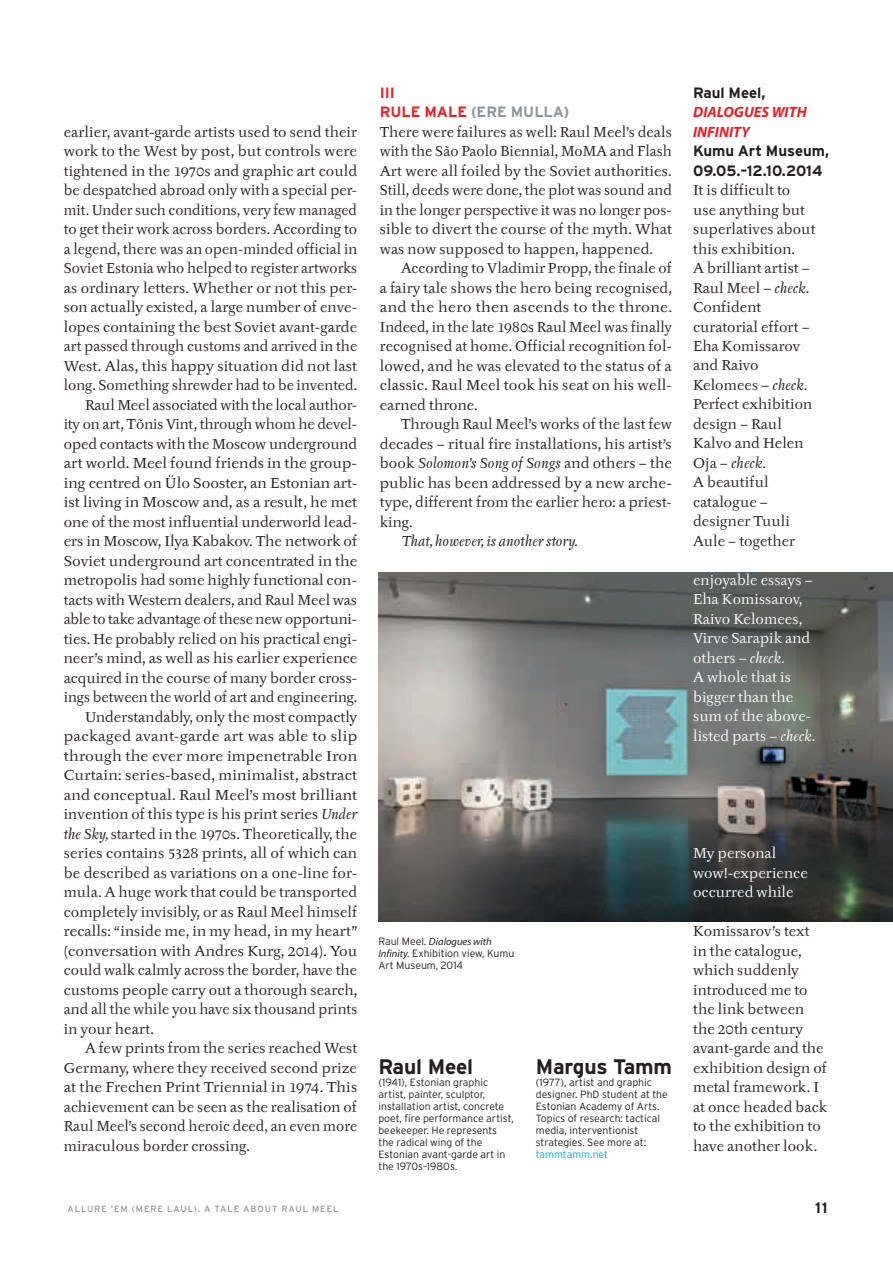
<style>
.page{position:relative;width:893px;height:1263px;background:#fff}
.page>*{position:absolute;margin:0;border:0;box-sizing:border-box;transform-origin:0 0}
.t1{font:700 21px "Interstate";letter-spacing:-.01em;color:#231f20}
.t2{font:700 15px/19.5px "Interstate";color:#231f20}
.t3{font:700 15px/19.5px "Interstate";color:#ee1e23}
.t4{font:italic 700 15px/19.5px "Myriad";color:#ee1e23}
.t5{font:14.25px/19.5px "Tyfa ITC";letter-spacing:.01em;color:#231f20;text-align:justify}
.t6{font:14.25px/19.5px "Tyfa ITC";letter-spacing:.01em;color:#fff}
.t7{font:14.25px "Tyfa ITC";letter-spacing:.01em;color:#231f20;scale:1.04 1}
.t8{font:14.25px "Tyfa ITC";letter-spacing:.01em;color:#231f20;scale:1.05 1}
.t9{font:italic 14.25px "Tyfa ITC";letter-spacing:.01em;color:#231f20}
.t10{font:300 10.5px/12px "Interstate";color:#231f20}
.t11{font:italic 10.5px "Myriad";color:#231f20}
.t12{font:300 10.5px "Interstate";color:#00adee}
.t13{font:9px "Interstate";letter-spacing:.1em;color:#939598}
.s1{font-style:italic}
.s2{color:#939598}
.s3{font-family:"Interstate";font-weight:300;font-style:normal}
.s4{font-family:"Myriad";font-weight:400;font-style:italic}
</style>
<div class="page">
<img style="left:378px;top:573px;width:515px;height:348px">
<p class="t5" style="left:64px;top:122px;width:295px">earlier, avant-garde artists used to send their</p>
<p class="t5" style="left:64px;top:141px;width:295px">work to the West by post, but controls were</p>
<p class="t5" style="left:64px;top:161px;width:295px">tightened in the 1970s and graphic art could</p>
<p class="t5" style="left:64px;top:180px;width:295px">be despatched abroad only with a special per-</p>
<p class="t5" style="left:64px;top:200px;width:295px">mit. Under such conditions, very few managed</p>
<p class="t5" style="left:64px;top:219px;width:295px">to get their work across borders. According to</p>
<p class="t5" style="left:64px;top:239px;width:295px">a legend, there was an open-minded official in</p>
<p class="t5" style="left:64px;top:258px;width:295px">Soviet Estonia who helped to register artworks</p>
<p class="t5" style="left:64px;top:278px;width:295px">as ordinary letters. Whether or not this per-</p>
<p class="t5" style="left:64px;top:297px;width:295px">son actually existed, a large number of enve-</p>
<p class="t5" style="left:64px;top:317px;width:295px">lopes containing the best Soviet avant-garde</p>
<p class="t5" style="left:64px;top:336px;width:295px">art passed through customs and arrived in the</p>
<p class="t5" style="left:64px;top:356px;width:295px">West. Alas, this happy situation did not last</p>
<p class="t5" style="left:64px;top:375px;width:295px">long. Something shrewder had to be invented.</p>
<p class="t5" style="left:85px;top:395px;width:274px">Raul Meel associated with the local author-</p>
<p class="t5" style="left:64px;top:414px;width:295px">ity on art, Tõnis Vint, through whom he devel-</p>
<p class="t5" style="left:64px;top:434px;width:295px">oped contacts with the Moscow underground</p>
<p class="t7" style="left:64px;top:454px;width:284px">art world. Meel found friends in the group-</p>
<p class="t5" style="left:64px;top:473px;width:295px">ing centred on Ülo Sooster, an Estonian art-</p>
<p class="t7" style="left:64px;top:493px;width:284px">ist living in Moscow and, as a result, he met</p>
<p class="t5" style="left:64px;top:512px;width:295px">one of the most influential underworld lead-</p>
<p class="t5" style="left:64px;top:531px;width:295px">ers in Moscow, Ilya Kabakov. The network of</p>
<p class="t5" style="left:64px;top:551px;width:295px">Soviet underground art concentrated in the</p>
<p class="t5" style="left:64px;top:570px;width:295px">metropolis had some highly functional con-</p>
<p class="t5" style="left:64px;top:590px;width:295px">tacts with Western dealers, and Raul Meel was</p>
<p class="t5" style="left:64px;top:609px;width:295px">able to take advantage of these new opportuni-</p>
<p class="t5" style="left:64px;top:629px;width:295px">ties. He probably relied on his practical engi-</p>
<p class="t5" style="left:64px;top:648px;width:295px">neer’s mind, as well as his earlier experience</p>
<p class="t5" style="left:64px;top:668px;width:295px">acquired in the course of many border cross-</p>
<p class="t5" style="left:64px;top:687px;width:295px">ings between the world of art and engineering.</p>
<p class="t5" style="left:85px;top:707px;width:274px">Understandably, only the most compactly</p>
<p class="t8" style="left:64px;top:727px;width:281px">packaged avant-garde art was able to slip</p>
<p class="t8" style="left:64px;top:747px;width:281px">through the ever more impenetrable Iron</p>
<p class="t7" style="left:64px;top:766px;width:284px">Curtain: series-based, minimalist, abstract</p>
<p class="t7" style="left:64px;top:786px;width:284px">and conceptual. Raul Meel’s most brilliant</p>
<p class="t5" style="left:64px;top:804px;width:295px">invention of this type is his print series <span class="s1">Under</span></p>
<p class="t5" style="left:64px;top:824px;width:295px"><span class="s1">the Sky,</span> started in the 1970s. Theoretically, the</p>
<p class="t5" style="left:64px;top:843px;width:295px">series contains 5328 prints, all of which can</p>
<p class="t5" style="left:64px;top:863px;width:295px">be described as variations on a one-line for-</p>
<p class="t5" style="left:64px;top:882px;width:295px">mula. A huge work that could be transported</p>
<p class="t5" style="left:64px;top:902px;width:295px">completely invisibly, or as Raul Meel himself</p>
<p class="t5" style="left:64px;top:921px;width:295px">recalls: “inside me, in my head, in my heart”</p>
<p class="t5" style="left:64px;top:941px;width:295px">(conversation with Andres Kurg, 2014). You</p>
<p class="t5" style="left:64px;top:960px;width:295px">could walk calmly across the border, have the</p>
<p class="t5" style="left:64px;top:980px;width:295px">customs people carry out a thorough search,</p>
<p class="t5" style="left:64px;top:999px;width:295px">and all the while you have six thousand prints</p>
<p class="t5" style="left:64px;top:1019px;width:92px">in your heart.</p>
<p class="t5" style="left:85px;top:1038px;width:274px">A few prints from the series reached West</p>
<p class="t5" style="left:64px;top:1058px;width:295px">Germany, where they received second prize</p>
<p class="t5" style="left:64px;top:1077px;width:295px">at the Frechen Print Triennial in 1974. This</p>
<p class="t5" style="left:64px;top:1097px;width:295px">achievement can be seen as the realisation of</p>
<p class="t5" style="left:64px;top:1116px;width:295px">Raul Meel’s second heroic deed, an even more</p>
<p class="t5" style="left:64px;top:1136px;width:188px">miraculous border crossing.</p>
<p class="t3" style="left:380px;top:82px;width:191px">III<br>RU LE MALE <span class="s2">(ERE MU LLA)</span></p>
<p class="t5" style="left:380px;top:122px;width:294px">There were failures as well: Raul Meel’s deals with the São Paolo Biennial, MoMA and Flash Art were all foiled by the Soviet authorities.<br>Still, deeds were done, the plot was sound and in the longer perspective it was no longer pos&shy;sible to divert the course of the myth. What was now supposed to happen, happened.</p>
<p class="t5" style="left:380px;top:258px;width:294px;text-indent:21px">According to Vladimir Propp, the finale of a fairy tale shows the hero being recognised, and the hero then ascends to the throne.<br>Indeed, in the late 1980s Raul Meel was finally recognised at home. Official recognition fol&shy;lowed, and he was elevated to the status of a classic. Raul Meel took his seat on his well&shy;earned throne.</p>
<p class="t5" style="left:380px;top:414px;width:294px;text-indent:21px">Through Raul Meel’s works of the last few decades – ritual fire installations, his artist’s book <span class="s1">Solomon’s Song of Songs</span> and others – the public has been addressed by a new arche&shy;type, different from the earlier hero: a priest&shy;king.</p>
<p class="t9" style="left:401px;top:532px;width:178px">That, however, is another story.</p>
<p class="t2" style="left:693px;top:82px;width:74px">Raul Meel,</p>
<p class="t4" style="left:693px;top:103px;width:115px">DIALOGUES WITH<br>INFINITY</p>
<p class="t2" style="left:693px;top:141px;width:138px">Kumu Art Museum,<br>09.05.–12.10.2014</p>
<p class="t5" style="left:693px;top:180px;width:124px;text-align:left">It is difficult to use anything but superlatives about this exhibition.<br>A brilliant artist –<br>Raul Meel – <span class="s1">check</span>.<br>Confident curatorial effort –<br>Eha Komissarov and Raivo<br>Kelomees – <span class="s1">check</span>.<br>Perfect exhibition design – Raul<br>Kalvo and Helen<br>Oja – <span class="s1">check</span>.<br>A beautiful catalogue – designer Tuuli<br>Aule – together</p>
<p class="t6" style="left:693px;top:570px;width:124px">enjoyable essays –<br>Eha Komissarov,<br>Raivo Kelomees,<br>Virve Sarapik and others – <span class="s1">check</span>.<br>A whole that is bigger than the sum of the above&shy;listed parts – <span class="s1">check</span>.</p>
<p class="t11" style="left:378px;top:936px;width:115px"><span class="s3">Raul Meel.</span> Dialogues with</p>
<p class="t10" style="left:378px;top:947px;width:137px"><span class="s4">Infinity.</span> Exhibition view, Kumu<br>Art Museum, 2014</p>
<h1 class="t1" style="left:378px;top:1055px;width:96px">Raul Meel</h1>
<p class="t10" style="left:378px;top:1076px;width:137px">(1941), Estonian graphic artist, painter, sculptor, installation artist, concrete poet, fire performance artist, beekeeper. He represents the radical wing of the<br>Estonian avant-garde art in the 1970s–1980s.</p>
<h1 class="t1" style="left:536px;top:1055px;width:138px">Margus Tamm</h1>
<p class="t10" style="left:536px;top:1076px;width:134px">(1977), artist and graphic designer. PhD student at the<br>Estonian Academy of Arts.<br>Topics of research: tactical media, interventionist strategies. See more at:</p>
<p class="t12" style="left:536px;top:1148px;width:74px">tammtamm.net</p>
<p class="t6" style="left:693px;top:843px;width:116px">My personal wow!-experience occurred while</p>
<p class="t5" style="left:693px;top:921px;width:135px;text-align:left">Komissarov’s text<br>in the catalogue, which suddenly introduced me to the link between the 20th century avant-garde and the exhibition design of metal framework. I at once headed back to the exhibition to have another look.</p>
<p class="t13" style="left:67px;top:1204px;width:155px">ALLURE ’EM (MERE LAU L). A TALE</p>
<p class="t13" style="left:243px;top:1204px;width:84px">ABOUT RAUL MEEL</p>
<p class="t2" style="left:815px;top:1198px;width:14px">11</p>
</div>
